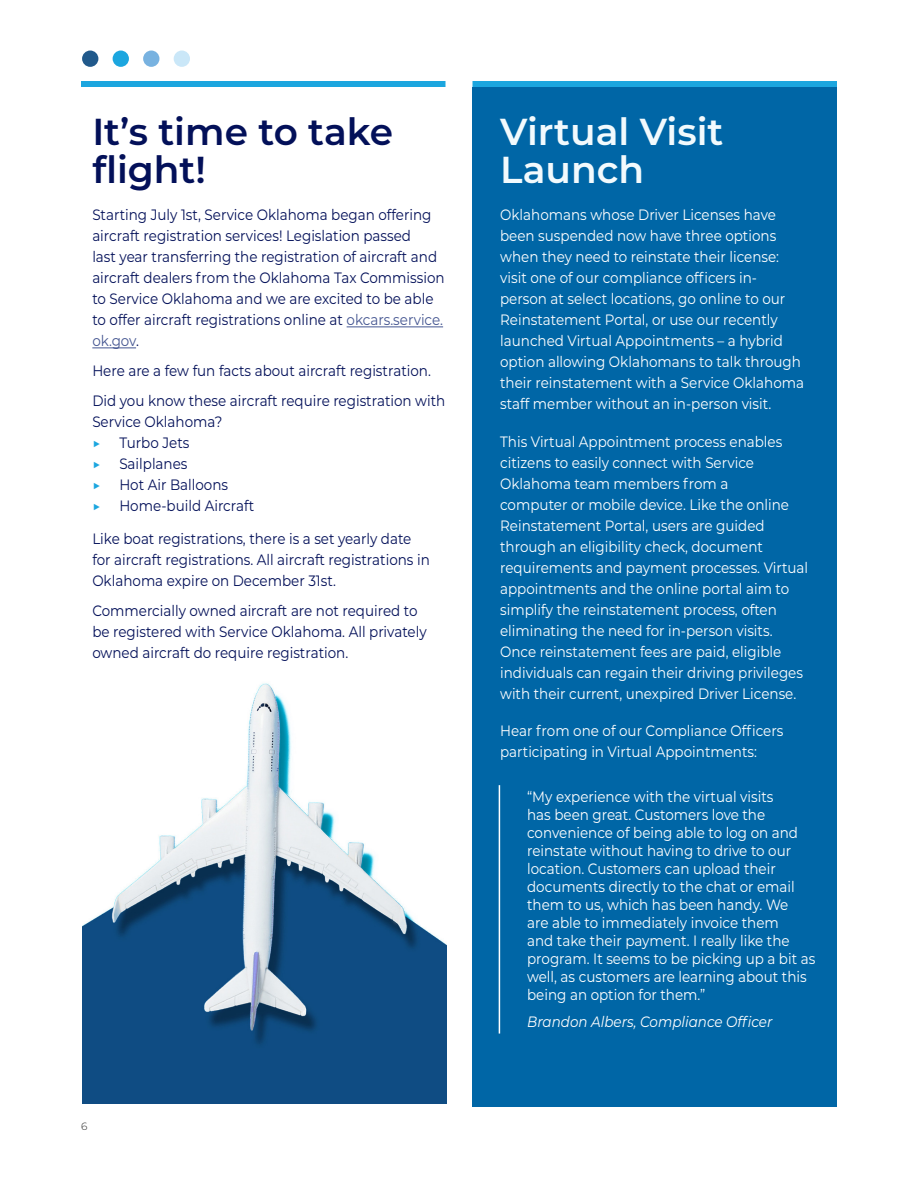
<style>
.page{position:relative;width:918px;height:1188px;background:#fff}
.page>*{position:absolute;margin:0;border:0;box-sizing:border-box;transform-origin:0 0}
.t1{font:600 37.5px/37.5px "Montserrat";color:#031059}
.t2{font:600 37.5px/37.5px "Montserrat";color:#f2fafd}
.t3{font:15px/21px "Montserrat";color:#fff;scale:.9 1}
.t4{font:15px/21px "Montserrat";color:#031059;scale:.9 1}
.t5{font:italic 15px "Montserrat";color:#fff;scale:.9 1}
.t6{font:15px "Montserrat";color:#1ca6df;scale:.9 1}
.t7{font:300 10.5px "Montserrat";color:#292929}
.s1{color:#465792}
</style>
<div class="page">
<img style="left:82px;top:683px;width:365px;height:421px">
<hr style="left:347px;top:327px;width:96px;height:1px;background:#465792">
<hr style="left:92px;top:348px;width:44px;height:1px;background:#465792">
<div style="left:174px;top:51px;width:16px;height:16px;background:#cae7f8;border-radius:50%"></div>
<div style="left:113px;top:51px;width:16px;height:16px;background:#1ca6df;border-radius:50%"></div>
<div style="left:143px;top:51px;width:16px;height:16px;background:#78b2e0;border-radius:50%"></div>
<div style="left:82px;top:51px;width:16px;height:16px;background:#21598b;border-radius:50%"></div>
<div style="left:81px;top:81px;width:365px;height:6px;background:#1ca6df"></div>
<div style="left:472px;top:81px;width:365px;height:6px;background:#1ca6df"></div>
<div style="left:472px;top:87px;width:365px;height:1020px;background:#0066a6"></div>
<hr style="left:499px;top:785px;width:1px;height:249px;background:#fff">
<h1 class="t1" style="left:92px;top:112px;width:302px">It’s time to take flight!</h1>
<p class="t4" style="left:92px;top:204px;width:393px">Starting July 1st, Service Oklahoma began offering aircraft registration services! Legislation passed<br>last year transferring the registration of aircraft and aircraft dealers from the Oklahoma Tax Commission to Service Oklahoma and we are excited to be able to offer aircraft registrations online at <span class="s1">okcars.service. ok.gov</span>.</p>
<p class="t4" style="left:92px;top:356px;width:394px;line-height:30px">Here are a few fun facts about aircraft registration.<br>Did you know these aircraft require registration with</p>
<p class="t4" style="left:92px;top:411px;width:146px">Service Oklahoma?</p>
<p class="t6" style="left:92px;top:433px;width:11px">▶</p>
<p class="t4" style="left:119px;top:432px;width:79px">Turbo Jets</p>
<p class="t6" style="left:92px;top:454px;width:11px">▶</p>
<p class="t4" style="left:119px;top:453px;width:77px">Sailplanes</p>
<p class="t6" style="left:92px;top:475px;width:11px">▶</p>
<p class="t4" style="left:119px;top:474px;width:122px">Hot Air Balloons</p>
<p class="t6" style="left:92px;top:496px;width:11px">▶</p>
<p class="t4" style="left:119px;top:495px;width:151px">Home-build Aircraft</p>
<p class="t4" style="left:92px;top:528px;width:377px">Like boat registrations, there is a set yearly date for aircraft registrations. All aircraft registrations in<br>Oklahoma expire on December 31st.</p>
<p class="t4" style="left:92px;top:600px;width:373px">Commercially owned aircraft are not required to be registered with Service Oklahoma. All privately owned aircraft do require registration.</p>
<p class="t7" style="left:81px;top:1119px;width:8px">6</p>
<h1 class="t2" style="left:500px;top:112px;width:225px">Virtual Visit<br>Launch</h1>
<p class="t3" style="left:500px;top:204px;width:339px">Oklahomans whose Driver Licenses have been suspended now have three options when they need to reinstate their license: visit one of our compliance officers in&shy;person at select locations, go online to our Reinstatement Portal, or use our recently launched Virtual Appointments – a hybrid option allowing Oklahomans to talk through their reinstatement with a Service Oklahoma staff member without an in-person visit.</p>
<p class="t3" style="left:500px;top:431px;width:344px">This Virtual Appointment process enables citizens to easily connect with Service Oklahoma team members from a<br>computer or mobile device. Like the online Reinstatement Portal, users are guided through an eligibility check, document requirements and payment processes. Virtual appointments and the online portal aim to simplify the reinstatement process, often eliminating the need for in-person visits.<br>Once reinstatement fees are paid, eligible individuals can regain their driving privileges with their current, unexpired Driver License.</p>
<p class="t3" style="left:500px;top:720px;width:316px">Hear from one of our Compliance Officers participating in Virtual Appointments:</p>
<p class="t3" style="left:527px;top:788px;width:322px;line-height:18px">“My experience with the virtual visits<br>has been great. Customers love the convenience of being able to log on and reinstate without having to drive to our location. Customers can upload their documents directly to the chat or email them to us, which has been handy. We<br>are able to immediately invoice them<br>and take their payment. I really like the program. It seems to be picking up a bit as well, as customers are learning about this being an option for them.”</p>
<p class="t5" style="left:527px;top:1012px;width:274px">Brandon Albers, Compliance Officer</p>
</div>
